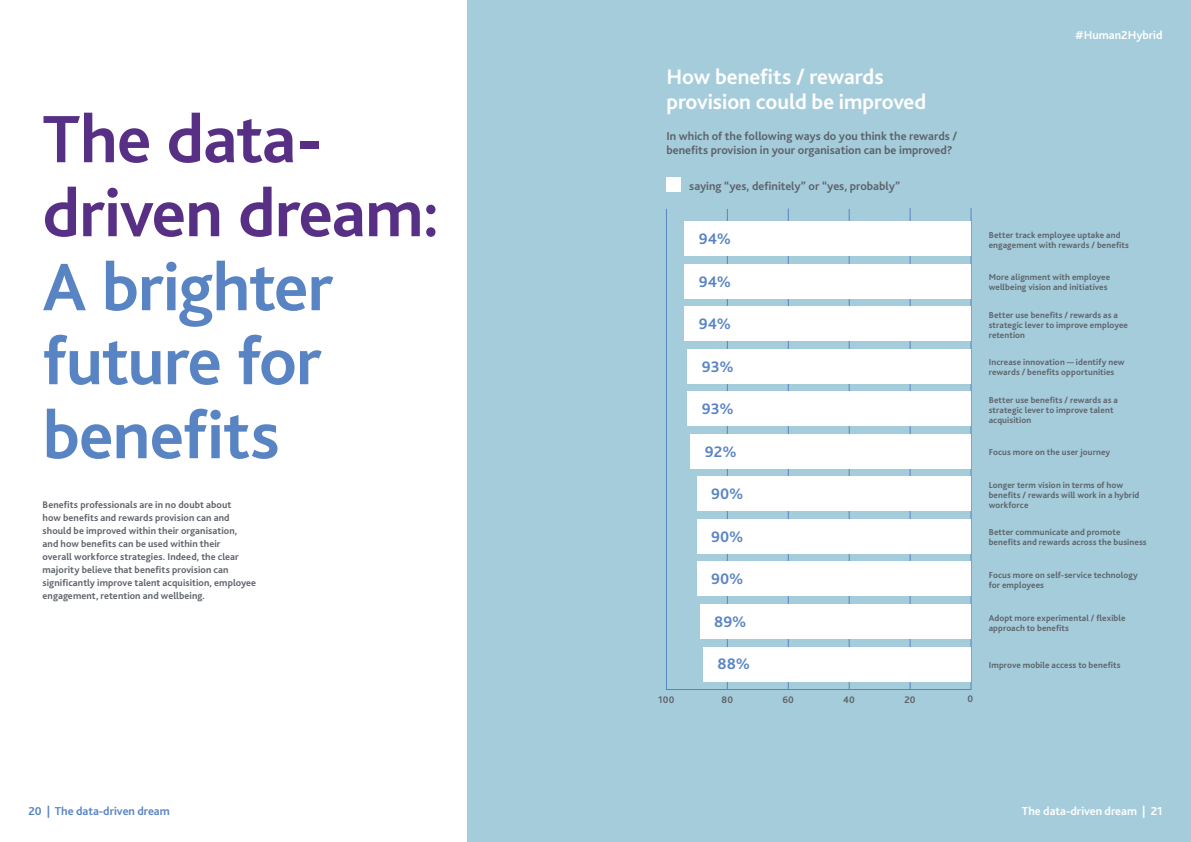
<style>
.page{position:relative;width:1191px;height:842px;background:#fff}
.page>*{position:absolute;margin:0;border:0;box-sizing:border-box;transform-origin:0 0}
.t1{font:700 70px/74px "Bliss 2";letter-spacing:-.015em;color:#5984c3}
.t2{font:700 70px/74px "Bliss 2";letter-spacing:-.015em;color:#573086}
.t3{font:700 22px/25px "Bliss 2";color:#fff}
.t4{font:700 16px "Bliss 2";letter-spacing:.005em;color:#5984c3}
.t5{font:700 12px/14.4px "Bliss 2";color:#5d6269}
.t6{font:700 12px "Bliss 2";color:#fff}
.t7{font:700 12px "Bliss 2";color:#5984c3}
.t8{font:700 10px/13px "Bliss 2";letter-spacing:.01em;color:#5d6269}
.t9{font:700 9px/10px "Bliss 2";letter-spacing:.01em;color:#5d6269}
</style>
<div class="page">
<div style="left:468px;top:0;width:723px;height:842px;background:#a5ccdb"></div>
<svg style="left:666px;top:208px;width:305px;height:482px"></svg>
<div style="left:684px;top:222px;width:286px;height:34px;background:#fff"></div>
<div style="left:697px;top:477px;width:273px;height:34px;background:#fff"></div>
<div style="left:687px;top:349px;width:283px;height:34px;background:#fff"></div>
<div style="left:700px;top:604px;width:270px;height:34px;background:#fff"></div>
<div style="left:684px;top:264px;width:286px;height:34px;background:#fff"></div>
<div style="left:697px;top:519px;width:273px;height:34px;background:#fff"></div>
<div style="left:687px;top:392px;width:283px;height:34px;background:#fff"></div>
<div style="left:703px;top:647px;width:268px;height:34px;background:#fff"></div>
<div style="left:684px;top:307px;width:286px;height:34px;background:#fff"></div>
<div style="left:697px;top:562px;width:273px;height:34px;background:#fff"></div>
<div style="left:691px;top:434px;width:279px;height:34px;background:#fff"></div>
<div style="left:666px;top:177px;width:14px;height:14px;background:#fff"></div>
<h1 class="t2" style="left:43px;top:100px;width:398px">The data&shy;driven dream:</h1>
<h1 class="t1" style="left:43px;top:248px;width:292px">A brighter future for benefits</h1>
<p class="t8" style="left:43px;top:498px;width:215px">Benefits professionals are in no doubt about<br>how benefits and rewards provision can and should be improved within their organisation,<br>and how benefits can be used within their<br>overall workforce strategies. Indeed, the clear majority believe that benefits provision can significantly improve talent acquisition, employee engagement, retention and wellbeing.</p>
<h3 class="t7" style="left:28px;top:804px;width:143px">20 | The data-driven dream</h3>
<h2 class="t3" style="left:666px;top:63px;width:261px">How benefits / rewards provision could be improved</h2>
<h3 class="t5" style="left:666px;top:129px;width:292px">In which of the following ways do you think the rewards / benefits provision in your organisation can be improved?</h3>
<h3 class="t5" style="left:689px;top:179px;width:212px">saying “yes, definitely” or “yes, probably”</h3>
<h3 class="t4" style="left:699px;top:229px;width:34px">94%</h3>
<h3 class="t4" style="left:699px;top:271px;width:34px">94%</h3>
<h3 class="t4" style="left:699px;top:314px;width:34px">94%</h3>
<h3 class="t4" style="left:702px;top:356px;width:33px">93%</h3>
<h3 class="t4" style="left:702px;top:399px;width:33px">93%</h3>
<h3 class="t4" style="left:705px;top:441px;width:33px">92%</h3>
<h3 class="t4" style="left:711px;top:484px;width:34px">90%</h3>
<h3 class="t4" style="left:711px;top:526px;width:34px">90%</h3>
<h3 class="t4" style="left:711px;top:569px;width:34px">90%</h3>
<h3 class="t4" style="left:714px;top:611px;width:34px">89%</h3>
<h3 class="t4" style="left:717px;top:654px;width:34px">88%</h3>
<p class="t8" style="left:658px;top:692px;width:18px">100</p>
<p class="t8" style="left:721px;top:692px;width:13px">80</p>
<p class="t8" style="left:782px;top:692px;width:13px">60</p>
<p class="t8" style="left:843px;top:692px;width:13px">40</p>
<p class="t8" style="left:904px;top:692px;width:13px">20</p>
<p class="t8" style="left:967px;top:692px;width:7px">0</p>
<h3 class="t6" style="left:1075px;top:28px;width:89px">#Human2Hybrid</h3>
<p class="t9" style="left:988px;top:230px;width:142px">Better track employee uptake and engagement with rewards / benefits</p>
<p class="t9" style="left:988px;top:272px;width:123px">More alignment with employee wellbeing vision and initiatives</p>
<p class="t9" style="left:988px;top:310px;width:141px">Better use benefits / rewards as a strategic lever to improve employee retention</p>
<p class="t9" style="left:988px;top:357px;width:137px">Increase innovation — identify new rewards / benefits opportunities</p>
<p class="t9" style="left:988px;top:395px;width:131px">Better use benefits / rewards as a strategic lever to improve talent acquisition</p>
<p class="t9" style="left:988px;top:447px;width:123px">Focus more on the user journey</p>
<p class="t9" style="left:988px;top:480px;width:152px">Longer term vision in terms of how benefits / rewards will work in a hybrid workforce</p>
<p class="t9" style="left:988px;top:527px;width:159px">Better communicate and promote benefits and rewards across the business</p>
<p class="t9" style="left:988px;top:570px;width:151px">Focus more on self-service technology for employees</p>
<p class="t9" style="left:988px;top:612px;width:138px">Adopt more experimental / flexible approach to benefits</p>
<p class="t9" style="left:988px;top:660px;width:133px">Improve mobile access to benefits</p>
<h3 class="t6" style="left:1022px;top:804px;width:142px">The data-driven dream | 21</h3>
</div>
